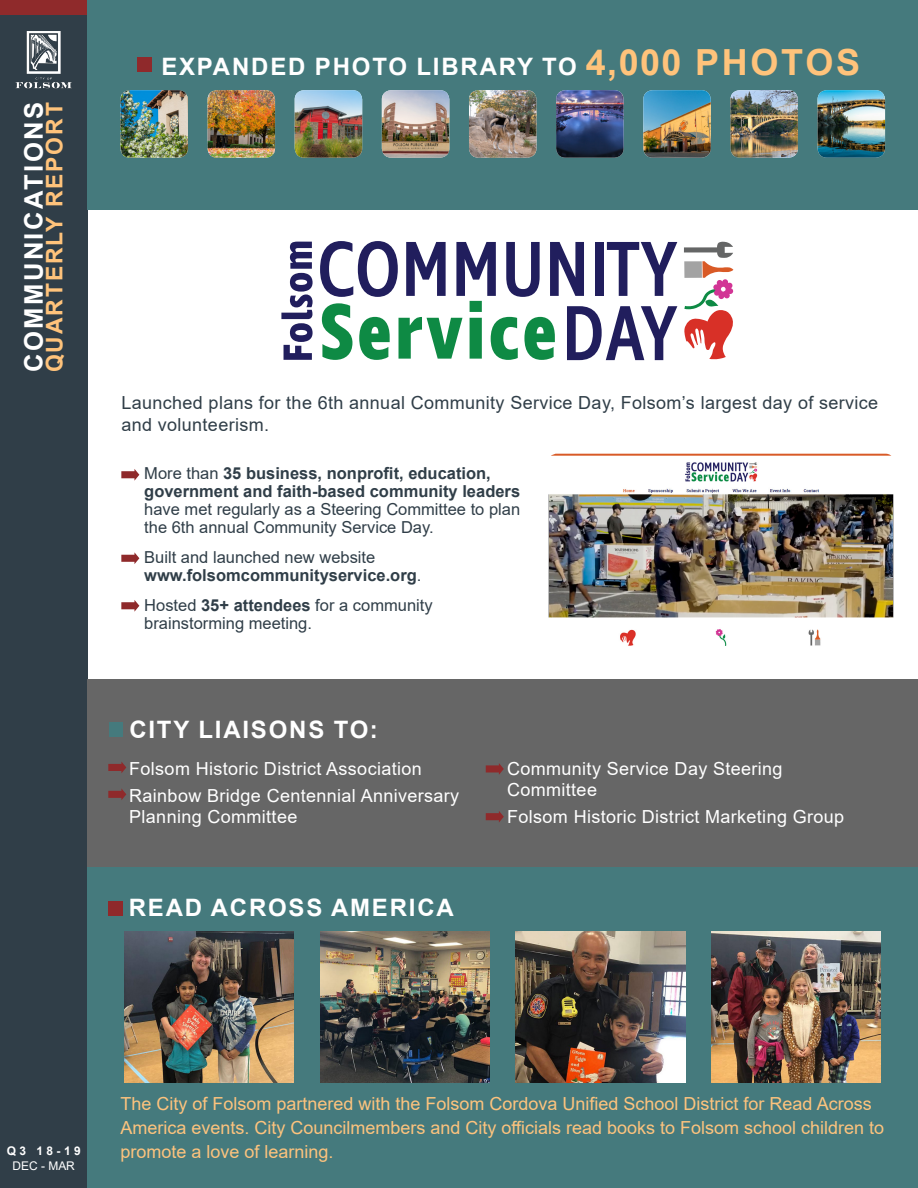
<style>
.page{position:relative;width:918px;height:1188px;background:#fff}
.page>*{position:absolute;margin:0;border:0;box-sizing:border-box;transform-origin:0 0}
.t1{font:700 25.65px "Arial";letter-spacing:.095em;color:#fff}
.t2{font:700 24px "Arial";letter-spacing:.075em;color:#fff}
.t3{font:700 22.95px "Arial";letter-spacing:.085em;color:#ffc37b}
.t4{font:18px/24px "Arial";color:#fdc37d}
.t5{font:18px/21px "Arial";letter-spacing:.02em;color:#fff}
.t6{font:18px/21.6px "Arial";letter-spacing:.02em;color:#303e48}
.t7{font:16.5px/18px "Arial";color:#303e48}
.t8{font:700 16.5px "Arial";color:#303e48}
.t9{font:700 12px "Arial";letter-spacing:.29em;color:#fff}
.t10{font:12px "Arial";color:#fff}
.s1{font-size:36px;color:#ffc37b}
.s2{font-weight:700}
.s3{font-weight:400}
</style>
<div class="page">
<div style="left:0;top:0;width:87px;height:1188px;background:#303e48"></div>
<img style="left:16px;top:31px;width:55px;height:57px">
<div style="left:0;top:0;width:87px;height:15px;background:#8f2a2b"></div>
<div style="left:87px;top:0;width:831px;height:210px;background:#457a7d"></div>
<div style="left:87px;top:867px;width:831px;height:321px;background:#457a7d"></div>
<img style="left:120px;top:90px;width:68px;height:68px">
<img style="left:469px;top:90px;width:67px;height:68px">
<img style="left:208px;top:90px;width:67px;height:68px">
<img style="left:556px;top:90px;width:68px;height:68px">
<img style="left:295px;top:90px;width:67px;height:68px">
<img style="left:643px;top:90px;width:68px;height:68px">
<img style="left:818px;top:90px;width:67px;height:68px">
<img style="left:382px;top:90px;width:67px;height:68px">
<img style="left:730px;top:90px;width:68px;height:68px">
<div style="left:137px;top:58px;width:14px;height:14px;background:#8f292b"></div>
<img style="left:125px;top:932px;width:169px;height:151px">
<img style="left:320px;top:932px;width:170px;height:151px">
<img style="left:516px;top:932px;width:169px;height:151px">
<img style="left:712px;top:932px;width:169px;height:151px">
<div style="left:87px;top:679px;width:831px;height:188px;background:#666"></div>
<div style="left:109px;top:723px;width:14px;height:14px;background:#457a7d"></div>
<svg style="left:108px;top:762px;width:18px;height:11px"></svg>
<svg style="left:108px;top:789px;width:18px;height:11px"></svg>
<svg style="left:486px;top:763px;width:18px;height:12px"></svg>
<svg style="left:486px;top:811px;width:18px;height:11px"></svg>
<svg style="left:121px;top:469px;width:18px;height:12px"></svg>
<svg style="left:121px;top:552px;width:18px;height:12px"></svg>
<svg style="left:121px;top:600px;width:18px;height:12px"></svg>
<img style="left:549px;top:454px;width:345px;height:192px">
<div style="left:108px;top:901px;width:14px;height:14px;background:#8f292b"></div>
<svg style="left:281px;top:242px;width:32px;height:118px"></svg>
<svg style="left:684px;top:242px;width:50px;height:117px"></svg>
<svg style="left:320px;top:241px;width:357px;height:119px"></svg>
<h1 class="t1" style="left:16px;top:372px;width:272px;rotate:-90deg">COMMUNICATIONS</h1>
<h3 class="t3" style="left:38px;top:372px;width:271px;rotate:-90deg">QUARTERLY REPORT</h3>
<p class="t2" style="left:161px;top:50px;width:700px">EXPANDED PHOTO LIBRARY TO <span class="s1">4,000 PHOTOS</span></p>
<p class="t6" style="left:121px;top:392px;width:758px">Launched plans for the 6th annual Community Service Day, Folsom’s largest day of service and volunteerism.</p>
<p class="t7" style="left:144px;top:464px;width:377px">More than <span class="s2">35 business, nonprofit, education, government and faith-based community leaders </span>have met regularly as a Steering Committee to plan the 6th annual Community Service Day.</p>
<p class="t7" style="left:144px;top:548px;width:233px">Built and launched new website</p>
<p class="t8" style="left:144px;top:564px;width:279px">www.folsomcommunityservice.org<span class="s3">.</span></p>
<p class="t7" style="left:144px;top:596px;width:290px">Hosted <span class="s2">35+ attendees</span> for a community brainstorming meeting.</p>
<p class="t2" style="left:129px;top:713px;width:250px">CITY LIAISONS TO:</p>
<p class="t5" style="left:129px;top:758px;width:294px">Folsom Historic District Association</p>
<p class="t5" style="left:129px;top:785px;width:332px">Rainbow Bridge Centennial Anniversary<br>Planning Committee</p>
<p class="t2" style="left:129px;top:891px;width:326px">READ ACROSS AMERICA</p>
<p class="t5" style="left:507px;top:758px;width:277px">Community Service Day Steering<br>Committee</p>
<p class="t5" style="left:507px;top:806px;width:339px">Folsom Historic District Marketing Group</p>
<p class="t9" style="left:7px;top:1143px;width:76px">Q3 18-19</p>
<p class="t10" style="left:13px;top:1157px;width:64px">DEC - MAR</p>
<p class="t9" style="left:24px;top:1156px;width:68px">Q4 2018</p>
<p class="t4" style="left:120px;top:1091px;width:765px">The City of Folsom partnered with the Folsom Cordova Unified School District for Read Across<br>America events. City Councilmembers and City officials read books to Folsom school children to promote a love of learning.</p>
</div>
